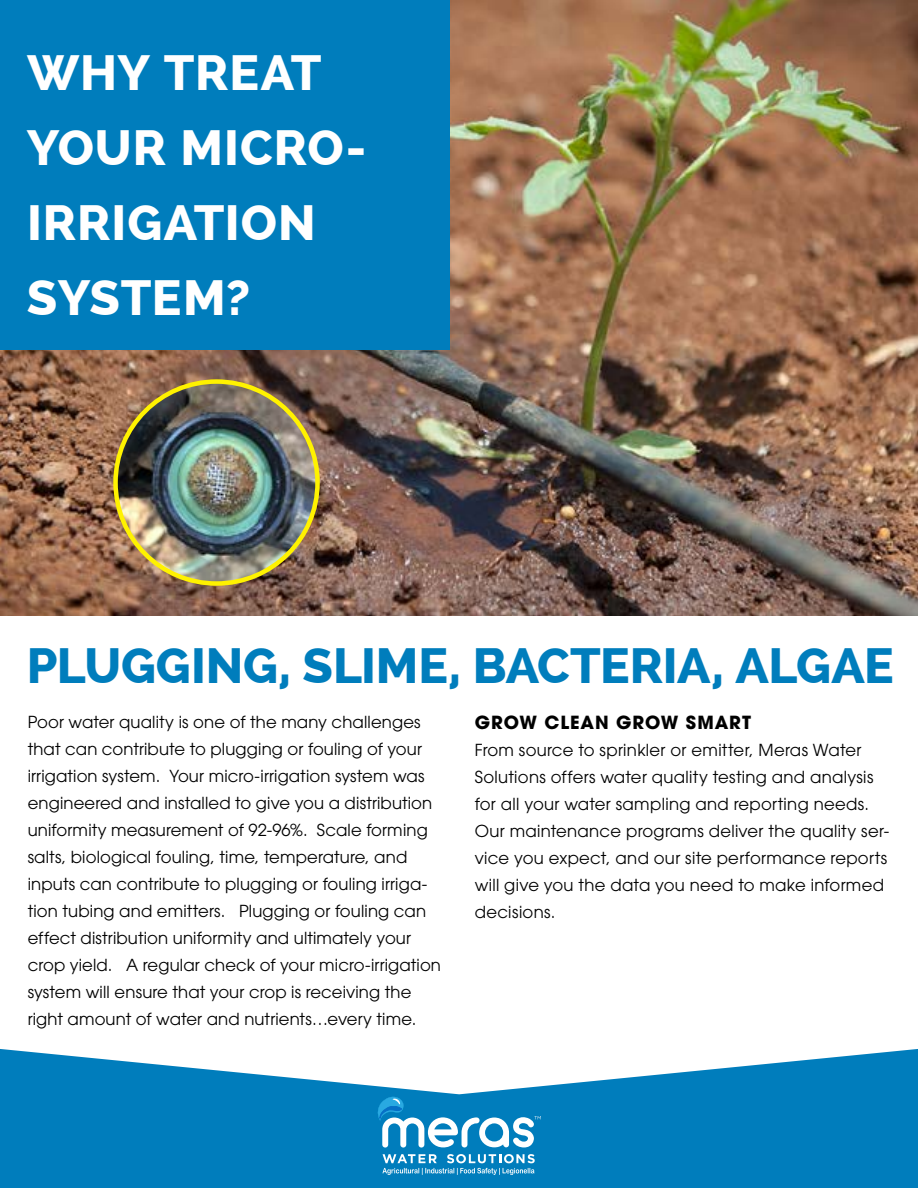
<style>
.page{position:relative;width:918px;height:1188px;background:#fff}
.page>*{position:absolute;margin:0;border:0;box-sizing:border-box;transform-origin:0 0}
.t1{font:800 49.5px/75px "Raleway";letter-spacing:.015em;color:#fff}
.t2{font:800 49.5px "Raleway";letter-spacing:-.005em;color:#007dbc}
.t3{font:700 18px "Avant Garde LT";letter-spacing:.045em;color:#000}
.t4{font:16.5px/27px "Avant Garde LT";letter-spacing:.01em;color:#000}
</style>
<div class="page">
<svg style="left:0;top:1049px;width:918px;height:139px;fill:#007dbc"></svg>
<img style="left:0;top:0;width:918px;height:616px">
<div style="left:0;top:0;width:450px;height:350px;background:#007dbc"></div>
<img style="left:116px;top:382px;width:202px;height:202px;border-radius:101px">
<div style="left:113px;top:379px;width:207px;height:207px;border:4px solid #fff200;border-radius:50%"></div>
<svg style="left:377px;top:1097px;width:164px;height:51px"></svg>
<svg style="left:383px;top:1154px;width:152px;height:21px;background:#45a0ce"></svg>
<h1 class="t1" style="left:27px;top:35px;width:341px">WHY TREAT<br>YOUR MICRO-<br>IRRIGATION<br>SYSTEM?</h1>
<h1 class="t2" style="left:27px;top:637px;width:575px">PLUGGING, SLIME, BACTER</h1>
<h1 class="t2" style="left:663px;top:637px;width:200px">IA, ALGAE</h1>
<p class="t4" style="left:28px;top:708px;width:415px">Poor water quality is one of the many challenges that can contribute to plugging or fouling of your irrigation system. Your micro-irrigation system was engineered and installed to give you a distribution uniformity measurement of 92-96%. Scale forming salts, biological fouling, time, temperature, and inputs can contribute to plugging or fouling irriga&shy;tion tubing and emitters. Plugging or fouling can effect distribution uniformity and ultimately your crop yield. A regular check of your micro-irrigation system will ensure that your crop is receiving the right amount of water and nutrients…every time.</p>
<p class="t3" style="left:475px;top:711px;width:278px">GROW CLEAN GROW SMART</p>
<p class="t4" style="left:475px;top:736px;width:416px">From source to sprinkler or emitter, Meras Water Solutions offers water quality testing and analysis for all your water sampling and reporting needs.<br>Our maintenance programs deliver the quality ser&shy;vice you expect, and our site performance reports will give you the data you need to make informed decisions.</p>
</div>
